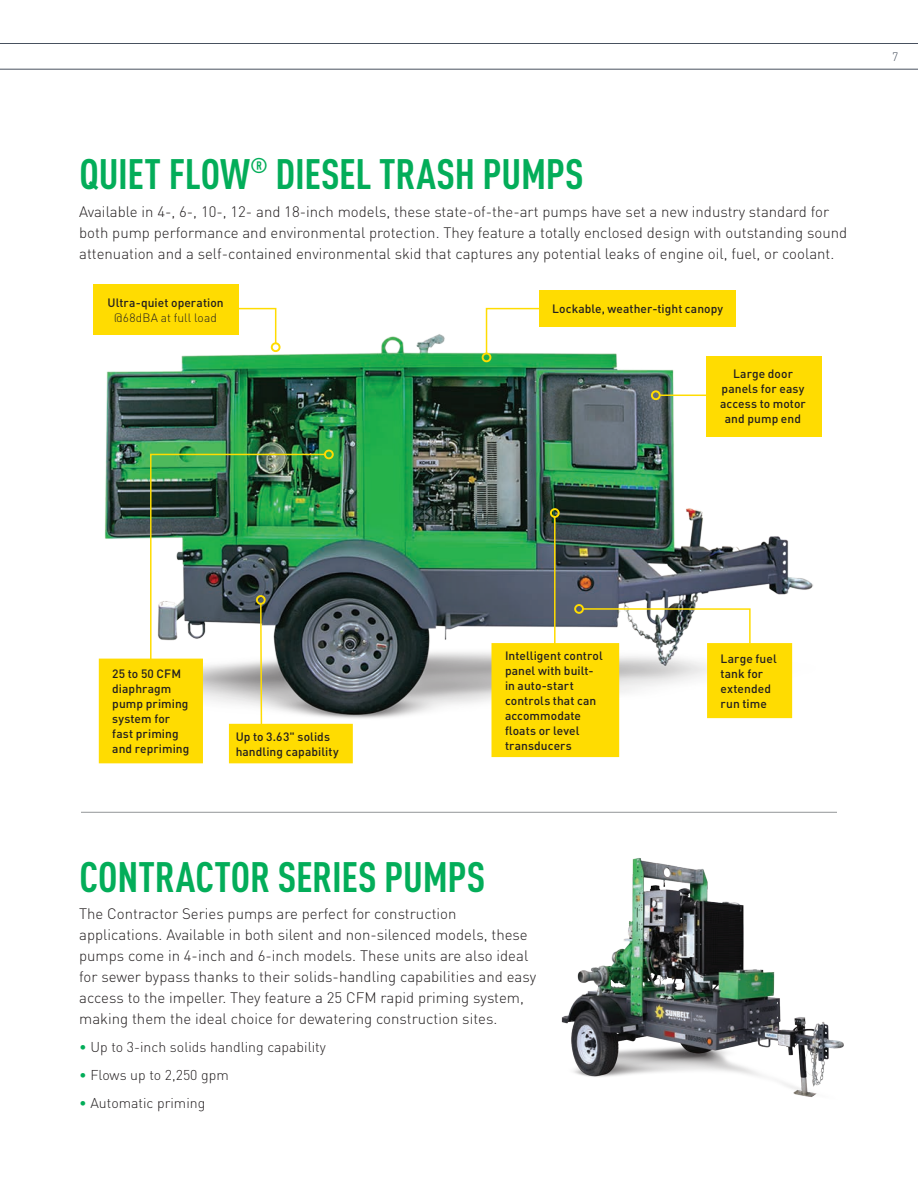
<style>
.page{position:relative;width:918px;height:1188px;background:#fff}
.page>*{position:absolute;margin:0;border:0;box-sizing:border-box;transform-origin:0 0}
.Body_copy{font:700 condensed 42px "DIN Pro";letter-spacing:-.005em;color:#03ad59}
.Body_copy-2{font:300 15px/21px "DIN Pro";color:#231f20}
.Body_copy_bullets{font:300 14.1px "DIN Pro";color:#231f20}
.Body_copy-3{font:500 12px/15px "DIN Pro";letter-spacing:.005em;color:#231f20}
.t1{font:300 12px "DIN Pro";color:#48515e}
.s1{font-weight:300}
.s2{color:#03ad59}
</style>
<div class="page">
<hr style="left:0;top:69px;width:918px;height:1px;background:#48515e">
<hr style="left:0;top:43px;width:918px;height:1px;background:#48515e">
<img style="left:98px;top:326px;width:724px;height:437px">
<div style="left:93px;top:285px;width:146px;height:50px;background:#ffdc01"></div>
<div style="left:539px;top:290px;width:197px;height:36px;background:#ffdc01"></div>
<div style="left:706px;top:356px;width:115px;height:81px;background:#ffdc01"></div>
<hr style="left:660px;top:395px;width:96px;height:1px;background:#ffdc01">
<div style="left:651px;top:390px;width:10px;height:10px;border:2px solid #ffdc01;border-radius:50%"></div>
<svg style="left:485px;top:307px;width:56px;height:48px"></svg>
<div style="left:482px;top:353px;width:9px;height:9px;border:2px solid #ffdc01;border-radius:50%"></div>
<svg style="left:221px;top:307px;width:56px;height:38px"></svg>
<div style="left:271px;top:342px;width:10px;height:10px;border:2px solid #ffdc01;border-radius:50%"></div>
<div style="left:324px;top:450px;width:10px;height:9px;border:2px solid #ffdc01;border-radius:50%"></div>
<img style="left:99px;top:453px;width:254px;height:311px">
<hr style="left:554px;top:517px;width:2px;height:180px;background:#ffdc01">
<div style="left:550px;top:508px;width:10px;height:10px;border:2px solid #ffdc01;border-radius:50%"></div>
<svg style="left:492px;top:607px;width:300px;height:150px"></svg>
<div style="left:574px;top:604px;width:10px;height:10px;border:2px solid #ffdc01;border-radius:50%"></div>
<img style="left:561px;top:858px;width:283px;height:239px">
<hr style="left:81px;top:812px;width:756px;height:1px;background:#939598">
<p class="Body_copy" style="left:79px;top:149px;width:506px">QUIET FLOW<sup>®</sup> DIESEL TRASH PUMPS</p>
<p class="Body_copy-2" style="left:79px;top:200px;width:770px">Available in 4-, 6-, 10-, 12- and 18-inch models, these state-of-the-art pumps have set a new industry standard for both pump performance and environmental protection. They feature a totally enclosed design with outstanding sound attenuation and a self-contained environmental skid that captures any potential leaks of engine oil, fuel, or coolant.</p>
<p class="Body_copy-3" style="left:108px;top:294px;width:118px;text-align:center">Ultra-quiet operation <span class="s1">@68dBA at full load</span></p>
<p class="Body_copy-3" style="left:552px;top:300px;width:173px">Lockable, weather-tight canopy</p>
<p class="Body_copy-3" style="left:720px;top:366px;width:87px;text-align:center">Large door panels for easy access to motor and pump end</p>
<p class="t1" style="left:892px;top:49px;width:8px">7</p>
<p class="Body_copy-3" style="left:112px;top:666px;width:79px">25 to 50 CFM diaphragm pump priming system for fast priming and repriming</p>
<p class="Body_copy-3" style="left:236px;top:728px;width:104px">Up to 3.63" solids handling capability</p>
<p class="Body_copy-3" style="left:505px;top:647px;width:99px">Intelligent control panel with built&shy;in auto-start controls that can accommodate floats or level transducers</p>
<p class="Body_copy-3" style="left:721px;top:650px;width:58px">Large fuel tank for extended run time</p>
<p class="Body_copy" style="left:79px;top:851px;width:408px">CONTRACTOR SERIES PUMPS</p>
<p class="Body_copy-2" style="left:79px;top:903px;width:459px">The Contractor Series pumps are perfect for construction applications. Available in both silent and non-silenced models, these pumps come in 4-inch and 6-inch models. These units are also ideal for sewer bypass thanks to their solids-handling capabilities and easy access to the impeller. They feature a 25 CFM rapid priming system, making them the ideal choice for dewatering construction sites.</p>
<p class="Body_copy_bullets" style="left:79px;top:1037px;width:248px"><span class="s2">•</span> Up to 3-inch solids handling capability</p>
<p class="Body_copy_bullets" style="left:79px;top:1065px;width:151px"><span class="s2">•</span> Flows up to 2,250 gpm</p>
<p class="Body_copy_bullets" style="left:79px;top:1093px;width:128px"><span class="s2">•</span> Automatic priming</p>
</div>
